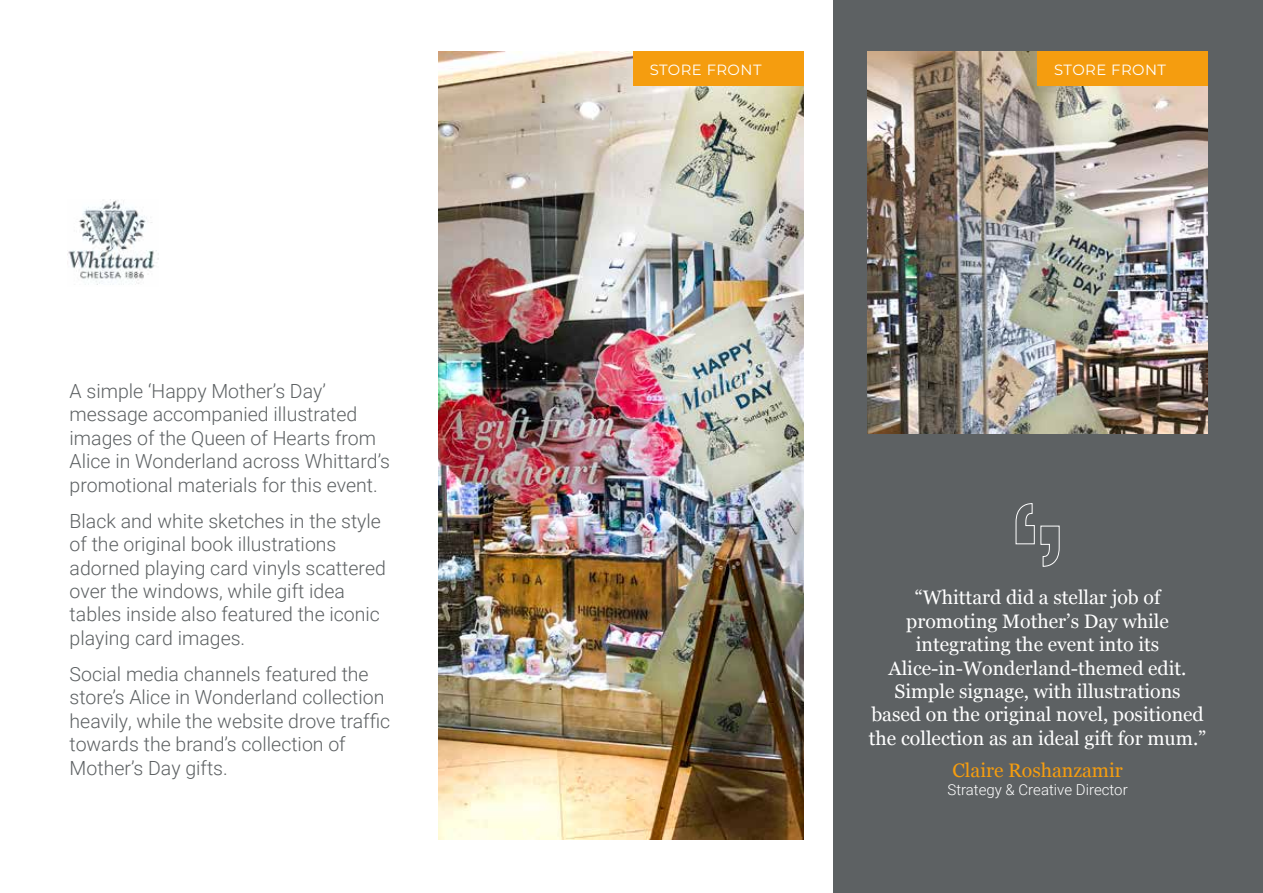
<style>
.page{position:relative;width:1263px;height:893px;background:#fff}
.page>*{position:absolute;margin:0;border:0;box-sizing:border-box;transform-origin:0 0}
.t1{font:300 19.5px/23.4px "Roboto";color:#5d6163}
.t2{font:19.5px/23.4px "Georgia";color:#fff;text-align:center}
.t3{font:19.5px "Georgia";color:#f59d0f}
.t4{font:300 15px "Roboto";color:#fff}
.t5{font:14.85px "Montserrat";letter-spacing:.03em;color:#fff}
</style>
<div class="page">
<div style="left:833px;top:0;width:430px;height:893px;background:#5d6163"></div>
<img style="left:438px;top:51px;width:366px;height:789px">
<img style="left:867px;top:51px;width:341px;height:383px">
<div style="left:633px;top:51px;width:171px;height:34px;background:#f59d0f"></div>
<div style="left:1037px;top:51px;width:171px;height:34px;background:#f59d0f"></div>
<img style="left:67px;top:200px;width:91px;height:85px">
<svg style="left:1015px;top:503px;width:45px;height:64px"></svg>
<p class="t1" style="left:70px;top:379px;width:322px">A simple ‘Happy Mother’s Day’ message accompanied illustrated images of the Queen of Hearts from Alice in Wonderland across Whittard’s promotional materials for this event.</p>
<p class="t1" style="left:70px;top:508px;width:318px">Black and white sketches in the style of the original book illustrations adorned playing card vinyls scattered over the windows, while gift idea tables inside also featured the iconic playing card images.</p>
<p class="t1" style="left:70px;top:662px;width:322px">Social media channels featured the store’s Alice in Wonderland collection heavily, while the website drove traffic towards the brand’s collection of Mother’s Day gifts.</p>
<p class="t5" style="left:650px;top:59px;width:113px">STORE FRONT</p>
<p class="t5" style="left:1054px;top:59px;width:113px">STORE FRONT</p>
<p class="t2" style="left:869px;top:585px;width:339px">“Whittard did a stellar job of promoting Mother’s Day while integrating the event into its Alice-in-Wonderland-themed edit.<br>Simple signage, with illustrations based on the original novel, positioned the collection as an ideal gift for mum.”</p>
<p class="t3" style="left:952px;top:756px;width:172px">Claire Roshanzamir</p>
<p class="t4" style="left:947px;top:779px;width:182px">Strategy &amp; Creative Director</p>
</div>
